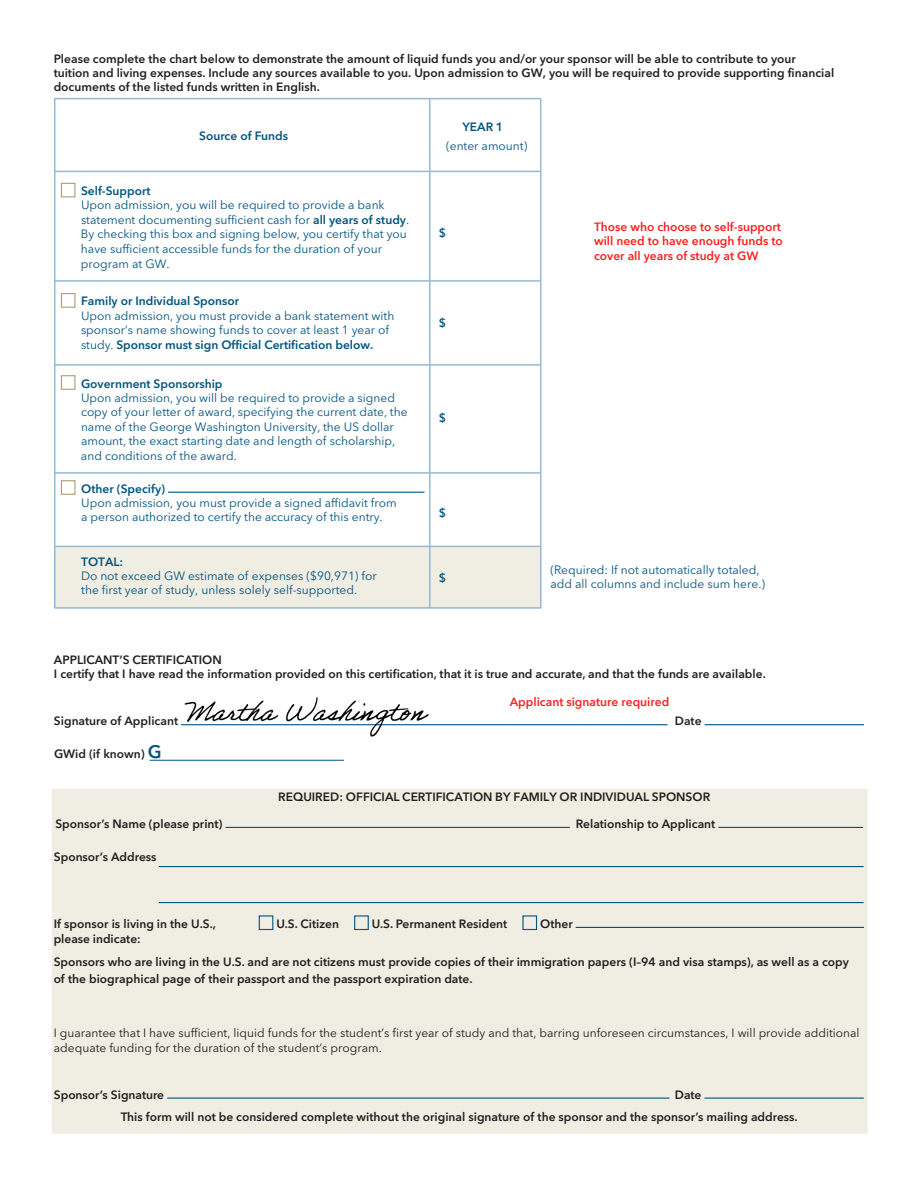
<style>
.page{position:relative;width:918px;height:1188px;background:#fff}
.page>*{position:absolute;margin:0;border:0;box-sizing:border-box;transform-origin:0 0}
.left_table{font:12px/14.4px "Avenir Next LT Pro";color:#005480}
.text{font:600 12px/13.8px "Avenir Next LT Pro";color:#231f20}
.Name{font:600 12px/14.4px "Avenir Next LT Pro";color:#231f20}
.t1{font:12px/14.5px "Avenir Next LT Pro";color:#231f20}
.t2{font:600 12px/14.4px "Avenir Next";color:#ff1e1f}
.left_table-2{font:600 12px "Avenir Next LT Pro";color:#005480}
.s1{font-weight:600}
.s2{font-size:18px;color:#005480}
</style>
<div class="page">
<div style="left:52px;top:789px;width:816px;height:345px;background:#f0ede3"></div>
<div style="left:58px;top:547px;width:480px;height:60px;background:#f0ede3"></div>
<hr style="left:54px;top:98px;width:379px;height:1px;background:#96b8d1">
<hr style="left:433px;top:98px;width:108px;height:1px;background:#96b8d1">
<hr style="left:55px;top:171px;width:486px;height:1px;background:#96b8d1">
<div style="left:61px;top:183px;width:14px;height:14px;border:1px solid #ad9d6e"></div>
<div style="left:61px;top:293px;width:14px;height:15px;border:1px solid #ad9d6e"></div>
<div style="left:61px;top:375px;width:14px;height:15px;border:1px solid #ad9d6e"></div>
<div style="left:61px;top:480px;width:14px;height:15px;border:1px solid #ad9d6e"></div>
<hr style="left:168px;top:492px;width:256px;height:1px;background:#005480">
<hr style="left:181px;top:724px;width:487px;height:1px;background:#005480">
<hr style="left:705px;top:724px;width:159px;height:1px;background:#005480">
<hr style="left:226px;top:827px;width:344px;height:1px;background:#005480">
<hr style="left:718px;top:827px;width:145px;height:1px;background:#005480">
<div style="left:259px;top:915px;width:14px;height:15px;border:1px solid #005480"></div>
<div style="left:354px;top:915px;width:15px;height:15px;border:1px solid #005480"></div>
<div style="left:522px;top:915px;width:15px;height:15px;border:1px solid #005480"></div>
<hr style="left:576px;top:927px;width:288px;height:1px;background:#005480">
<hr style="left:159px;top:866px;width:705px;height:1px;background:#005480">
<hr style="left:159px;top:902px;width:705px;height:1px;background:#005480">
<hr style="left:167px;top:1098px;width:502px;height:1px;background:#005480">
<hr style="left:704px;top:1098px;width:160px;height:1px;background:#005480">
<hr style="left:55px;top:280px;width:486px;height:2px;background:#96b8d1">
<hr style="left:55px;top:364px;width:486px;height:2px;background:#96b8d1">
<hr style="left:55px;top:472px;width:486px;height:2px;background:#96b8d1">
<hr style="left:55px;top:546px;width:486px;height:1px;background:#96b8d1">
<svg style="left:54px;top:99px;width:4px;height:509px"></svg>
<hr style="left:55px;top:607px;width:486px;height:2px;background:#96b8d1">
<svg style="left:538px;top:98px;width:4px;height:510px"></svg>
<svg style="left:427px;top:98px;width:6px;height:510px"></svg>
<hr style="left:150px;top:760px;width:194px;height:1px;background:#005480">
<img style="left:183px;top:697px;width:248px;height:40px">
<p class="text" style="left:54px;top:52px;width:782px">Please complete the chart below to demonstrate the amount of liquid funds you and/or your sponsor will be able to contribute to your tuition and living expenses. Include any sources available to you. Upon admission to GW, you will be required to provide supporting financial documents of the listed funds written in English.</p>
<p class="left_table-2" style="left:199px;top:129px;width:90px">Source of Funds</p>
<p class="left_table-2" style="left:462px;top:120px;width:42px">YEAR 1</p>
<p class="left_table" style="left:446px;top:138px;width:83px">(enter amount)</p>
<p class="left_table" style="left:81px;top:184px;width:330px"><span class="s1">Self-Support<br></span>Upon admission, you will be required to provide a bank statement documenting sufficient cash for <span class="s1">all years of study</span>.<br>By checking this box and signing below, you certify that you have sufficient accessible funds for the duration of your program at GW.</p>
<p class="left_table" style="left:81px;top:294px;width:315px"><span class="s1">Family or Individual Sponsor<br></span>Upon admission, you must provide a bank statement with sponsor’s name showing funds to cover at least 1 year of study. <span class="s1">Sponsor must sign Official Certification below.</span></p>
<p class="left_table" style="left:81px;top:376px;width:328px"><span class="s1">Government Sponsorship<br></span>Upon admission, you will be required to provide a signed copy of your letter of award, specifying the current date, the name of the George Washington University, the US dollar amount, the exact starting date and length of scholarship, and conditions of the award.</p>
<p class="left_table" style="left:81px;top:481px;width:317px"><span class="s1">Other (Specify)<br></span>Upon admission, you must provide a signed affidavit from a person authorized to certify the accuracy of this entry.</p>
<p class="left_table" style="left:81px;top:555px;width:297px"><span class="s1">TOTAL:<br></span>Do not exceed GW estimate of expenses ($90,971) for the first year of study, unless solely self-supported.</p>
<p class="left_table-2" style="left:439px;top:226px;width:9px">$</p>
<p class="left_table-2" style="left:439px;top:315px;width:9px">$</p>
<p class="left_table-2" style="left:439px;top:410px;width:9px">$</p>
<p class="left_table-2" style="left:439px;top:505px;width:9px">$</p>
<p class="left_table-2" style="left:439px;top:571px;width:9px">$</p>
<p class="t2" style="left:594px;top:219px;width:190px">Those who choose to self-support will need to have enough funds to cover all years of study at GW</p>
<p class="left_table" style="left:551px;top:562px;width:216px">(Required: If not automatically totaled, add all columns and include sum here.)</p>
<p class="text" style="left:54px;top:653px;width:169px">APPLICANT’S CERTIFICATION</p>
<p class="text" style="left:54px;top:667px;width:713px">I certify that I have read the information provided on this certification, that it is true and accurate, and that the funds are available.</p>
<p class="Name" style="left:54px;top:714px;width:126px">Signature of Applicant</p>
<p class="Name" style="left:675px;top:714px;width:28px">Date</p>
<p class="Name" style="left:54px;top:746px;width:109px">GWid (if known) <span class="s2">G</span></p>
<p class="text" style="left:278px;top:790px;width:434px">REQUIRED: OFFICIAL CERTIFICATION BY FAMILY OR INDIVIDUAL SPONSOR</p>
<p class="Name" style="left:55px;top:817px;width:169px">Sponsor’s Name (please print)</p>
<p class="Name" style="left:576px;top:817px;width:141px">Relationship to Applicant</p>
<p class="t2" style="left:510px;top:694px;width:161px">Applicant signature required</p>
<p class="text" style="left:54px;top:850px;width:104px">Sponsor’s Address</p>
<p class="Name" style="left:54px;top:917px;width:164px">If sponsor is living in the U.S., please indicate:</p>
<p class="Name" style="left:276px;top:917px;width:64px">U.S. Citizen</p>
<p class="Name" style="left:372px;top:917px;width:137px">U.S. Permanent Resident</p>
<p class="Name" style="left:540px;top:917px;width:34px">Other</p>
<p class="Name" style="left:54px;top:953px;width:797px;line-height:17.5px">Sponsors who are living in the U.S. and are not citizens must provide copies of their immigration papers (I–94 and visa stamps), as well as a copy of the biographical page of their passport and the passport expiration date.</p>
<p class="t1" style="left:54px;top:1026px;width:807px">I guarantee that I have sufficient, liquid funds for the student’s first year of study and that, barring unforeseen circumstances, I will provide additional adequate funding for the duration of the student’s program.</p>
<p class="text" style="left:54px;top:1088px;width:112px">Sponsor’s Signature</p>
<p class="text" style="left:675px;top:1088px;width:28px">Date</p>
<p class="Name" style="left:121px;top:1109px;width:679px">This form will not be considered complete without the original signature of the sponsor and the sponsor’s mailing address.</p>
</div>
